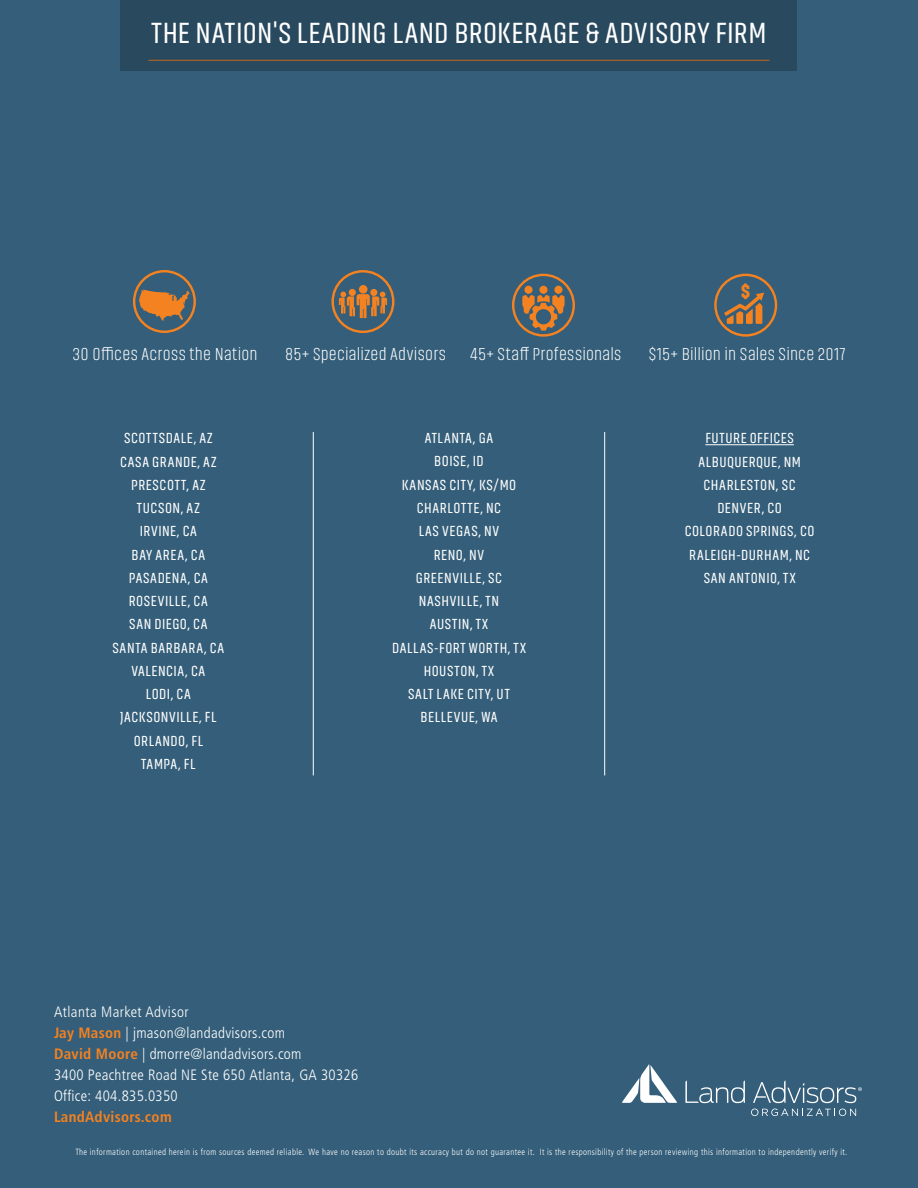
<style>
.page{position:relative;width:918px;height:1188px;background:#345e79}
.page>*{position:absolute;margin:0;border:0;box-sizing:border-box;transform-origin:0 0}
.t1{font:30px "Akhand";letter-spacing:.015em;color:#fff}
.t2{font:900 19.5px "Akhand";color:#f58220}
.t3{font:200 18px "Akhand";letter-spacing:.015em;color:#fff}
.t4{font:15px/23.2px "Akhand";letter-spacing:.045em;color:#fff;text-align:center}
.Body_Copy_01_Left{font:300 condensed 15px "Frutiger LT Pro";letter-spacing:.02em;color:#fff}
.Body_Copy_01_Left-2{font:700 condensed 15px "Frutiger LT Pro";letter-spacing:.02em;color:#f58220}
.t5{font:300 condensed 9px "Frutiger LT Pro";letter-spacing:.04em;color:#fff;scale:.96 1}
.s1{font-weight:700;color:#f58220}
</style>
<div class="page">
<svg style="left:751px;top:1109px;width:105px;height:7px"></svg>
<svg style="left:753px;top:1080px;width:109px;height:23px"></svg>
<svg style="left:685px;top:1080px;width:60px;height:23px"></svg>
<svg style="left:622px;top:1064px;width:55px;height:39px"></svg>
<hr style="left:705px;top:444px;width:89px;height:1px;background:#fff">
<hr style="left:313px;top:432px;width:1px;height:343px;background:#fff">
<hr style="left:604px;top:432px;width:1px;height:343px;background:#fff">
<div style="left:714px;top:274px;width:63px;height:63px;border:2px solid #f58220;border-radius:50%"></div>
<svg style="left:724px;top:293px;width:40px;height:31px"></svg>
<div style="left:133px;top:270px;width:63px;height:63px;border:2px solid #f58220;border-radius:50%"></div>
<div style="left:331px;top:270px;width:63px;height:63px;border:2px solid #f58220;border-radius:50%"></div>
<svg style="left:339px;top:285px;width:48px;height:33px"></svg>
<div style="left:512px;top:274px;width:63px;height:63px;border:2px solid #f58220;border-radius:50%"></div>
<div style="left:554px;top:286px;width:9px;height:8px;background:#f58220;border-radius:50%"></div>
<div style="left:524px;top:286px;width:9px;height:8px;background:#f58220;border-radius:50%"></div>
<div style="left:539px;top:286px;width:9px;height:8px;background:#f58220;border-radius:50%"></div>
<svg style="left:522px;top:295px;width:43px;height:36px"></svg>
<div style="left:121px;top:0;width:676px;height:70px;background:#28495e"></div>
<svg style="left:139px;top:289px;width:51px;height:32px"></svg>
<p class="t1" style="left:152px;top:17px;width:616px">THE NATION'S LEADING LAND BROKERAGE &amp; ADVISORY FIRM</p>
<p class="t2" style="left:741px;top:280px;width:10px">$</p>
<p class="t3" style="left:72px;top:344px;width:187px">30 Offices Across the Nation</p>
<p class="t3" style="left:285px;top:344px;width:162px">85+ Specialized Advisors</p>
<p class="t3" style="left:470px;top:344px;width:153px">45+ Staff Professionals</p>
<p class="t3" style="left:649px;top:344px;width:198px">$15+ Billion in Sales Since 2017</p>
<p class="t4" style="left:112px;top:427px;width:113px">SCOTTSDALE, AZ<br>CASA GRANDE, AZ<br>PRESCOTT, AZ<br>TUCSON, AZ<br>IRVINE, CA<br>BAY AREA, CA<br>PASADENA, CA<br>ROSEVILLE, CA<br>SAN DIEGO, CA<br>SANTA BARBARA, CA<br>VALENCIA, CA<br>LODI, CA<br>JACKSONVILLE, FL<br>ORLANDO, FL<br>TAMPA, FL</p>
<p class="t4" style="left:392px;top:427px;width:135px">ATLANTA, GA<br>BOISE, ID<br>KANSAS CITY, KS/MO<br>CHARLOTTE, NC<br>LAS VEGAS, NV<br>RENO, NV<br>GREENVILLE, SC<br>NASHVILLE, TN<br>AUSTIN, TX<br>DALLAS-FORT WORTH, TX<br>HOUSTON, TX<br>SALT LAKE CITY, UT<br>BELLEVUE, WA</p>
<p class="t4" style="left:685px;top:427px;width:131px">FUTURE OFFICES<br>ALBUQUERQUE, NM<br>CHARLESTON, SC<br>DENVER, CO<br>COLORADO SPRINGS, CO<br>RALEIGH-DURHAM, NC<br>SAN ANTONIO, TX</p>
<p class="Body_Copy_01_Left" style="left:54px;top:1004px;width:136px">Atlanta Market Advisor</p>
<p class="Body_Copy_01_Left" style="left:54px;top:1024px;width:233px"><span class="s1">Jay Mason</span> | jmason@landadvisors.com</p>
<p class="Body_Copy_01_Left" style="left:54px;top:1045px;width:249px"><span class="s1">David Moore</span> | dmorre@landadvisors.com</p>
<p class="Body_Copy_01_Left" style="left:54px;top:1066px;width:306px">3400 Peachtree Road NE Ste 650 Atlanta, GA 30326</p>
<p class="Body_Copy_01_Left" style="left:54px;top:1087px;width:125px">Office: 404.835.0350</p>
<p class="Body_Copy_01_Left-2" style="left:54px;top:1108px;width:119px">LandAdvisors.com</p>
<p class="t5" style="left:75px;top:1146px;width:806px">The information contained herein is from sources deemed reliable. We have no reason to doubt its accuracy but do not guarantee it. It is the responsibility of the person reviewing this information to independently verify it.</p>
</div>
